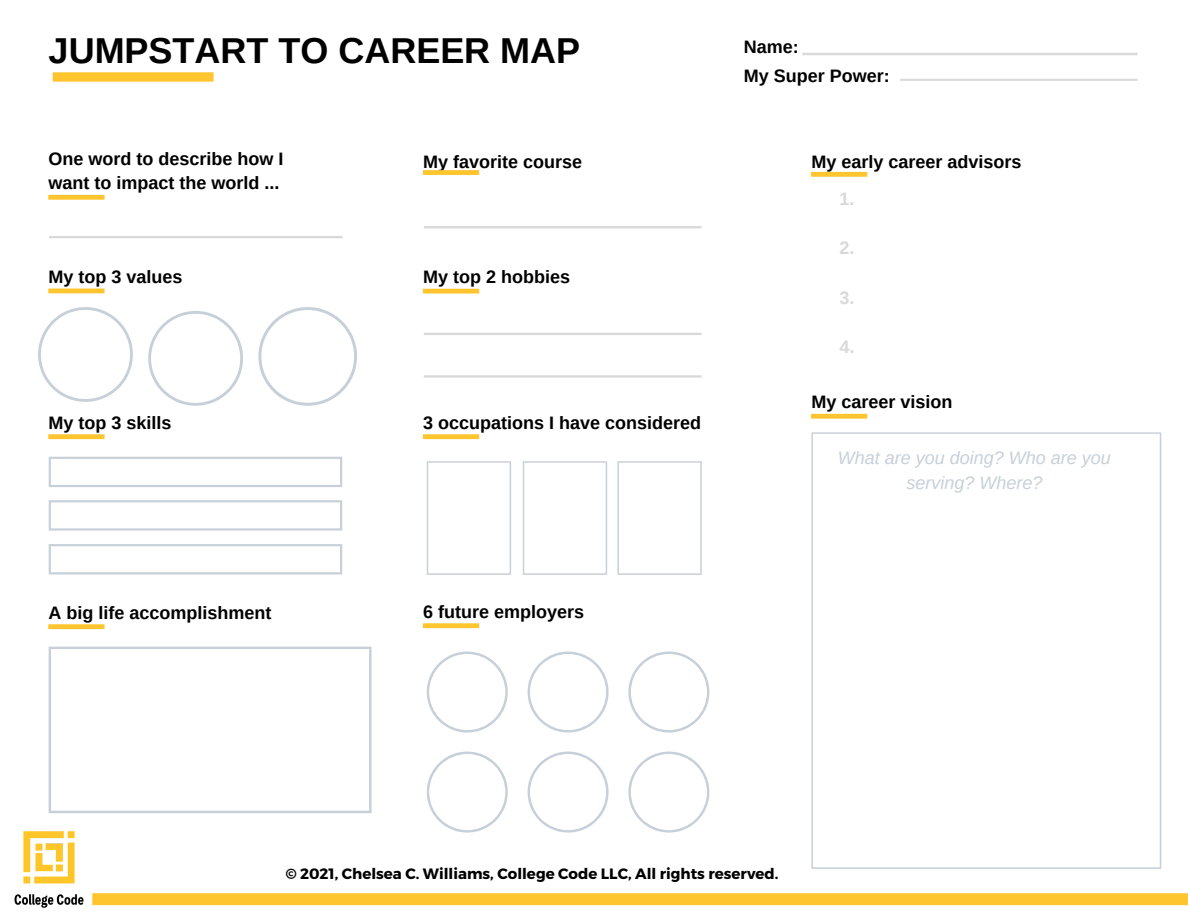
<style>
.page{position:relative;width:1188px;height:918px;background:#fff}
.page>*{position:absolute;margin:0;border:0;box-sizing:border-box;transform-origin:0 0}
.t1{font:700 36px "Arimo";color:#000}
.t2{font:700 18px/24.8px "Arimo";color:#000}
.t3{font:italic 18px/24.8px "Arimo";color:#c7d0d8;text-align:center}
.t4{font:700 18px "Arimo";color:#d9d9d9}
.t5{font:700 15px "Montserrat";color:#000}
</style>
<div class="page">
<svg style="left:53px;top:72px;width:161px;height:10px;background:#ffc83c"></svg>
<svg style="left:98px;top:893px;width:1090px;height:12px;background:#ffc532"></svg>
<img style="left:14px;top:831px;width:84px;height:77px">
<svg style="left:48px;top:289px;width:57px;height:4px"></svg>
<svg style="left:49px;top:236px;width:294px;height:2px"></svg>
<svg style="left:424px;top:226px;width:278px;height:2px"></svg>
<svg style="left:802px;top:53px;width:335px;height:2px"></svg>
<svg style="left:424px;top:333px;width:278px;height:2px"></svg>
<svg style="left:48px;top:434px;width:57px;height:5px"></svg>
<svg style="left:423px;top:434px;width:56px;height:5px"></svg>
<svg style="left:811px;top:172px;width:56px;height:5px"></svg>
<svg style="left:811px;top:414px;width:56px;height:5px"></svg>
<svg style="left:423px;top:623px;width:56px;height:5px"></svg>
<svg style="left:48px;top:624px;width:57px;height:5px"></svg>
<svg style="left:427px;top:652px;width:81px;height:81px"></svg>
<svg style="left:427px;top:752px;width:81px;height:81px"></svg>
<svg style="left:528px;top:652px;width:81px;height:81px"></svg>
<svg style="left:528px;top:752px;width:81px;height:81px"></svg>
<svg style="left:628px;top:652px;width:81px;height:81px"></svg>
<svg style="left:628px;top:752px;width:81px;height:81px"></svg>
<svg style="left:49px;top:457px;width:293px;height:30px"></svg>
<svg style="left:49px;top:500px;width:293px;height:31px"></svg>
<svg style="left:49px;top:544px;width:293px;height:30px"></svg>
<svg style="left:49px;top:647px;width:323px;height:166px"></svg>
<svg style="left:427px;top:461px;width:84px;height:114px"></svg>
<svg style="left:523px;top:461px;width:84px;height:114px"></svg>
<svg style="left:617px;top:461px;width:85px;height:114px"></svg>
<svg style="left:811px;top:432px;width:350px;height:437px"></svg>
<svg style="left:38px;top:307px;width:95px;height:95px"></svg>
<svg style="left:148px;top:311px;width:95px;height:95px"></svg>
<svg style="left:258px;top:307px;width:99px;height:99px"></svg>
<svg style="left:423px;top:170px;width:56px;height:5px"></svg>
<svg style="left:423px;top:289px;width:56px;height:5px"></svg>
<svg style="left:424px;top:375px;width:278px;height:3px"></svg>
<svg style="left:900px;top:79px;width:237px;height:2px"></svg>
<svg style="left:48px;top:195px;width:57px;height:5px"></svg>
<p class="t1" style="left:49px;top:30px;width:533px">JUMPSTART TO CAREER MAP</p>
<p class="t2" style="left:49px;top:146px;width:236px">One word to describe how I want to impact the world ...</p>
<p class="t2" style="left:423px;top:149px;width:160px">My favorite course</p>
<p class="t2" style="left:49px;top:264px;width:135px">My top 3 values</p>
<p class="t2" style="left:423px;top:264px;width:148px">My top 2 hobbies</p>
<p class="t2" style="left:49px;top:410px;width:124px">My top 3 skills</p>
<p class="t2" style="left:423px;top:410px;width:279px">3 occupations I have considered</p>
<p class="t2" style="left:49px;top:600px;width:224px">A big life accomplishment</p>
<p class="t2" style="left:423px;top:599px;width:162px">6 future employers</p>
<p class="t2" style="left:744px;top:34px;width:57px">Name:</p>
<p class="t2" style="left:744px;top:64px;width:147px">My Super Power:</p>
<p class="t2" style="left:811px;top:149px;width:211px">My early career advisors</p>
<p class="t4" style="left:839px;top:189px;width:16px">1.</p>
<p class="t4" style="left:839px;top:238px;width:16px">2.</p>
<p class="t4" style="left:839px;top:288px;width:16px">3.</p>
<p class="t4" style="left:839px;top:337px;width:16px">4.</p>
<p class="t2" style="left:811px;top:389px;width:142px">My career vision</p>
<p class="t3" style="left:838px;top:445px;width:274px">What are you doing? Who are you serving? Where?</p>
<p class="t5" style="left:286px;top:863px;width:494px">© 2021, Chelsea C. Williams, College Code LLC, All rights reserved.</p>
</div>
